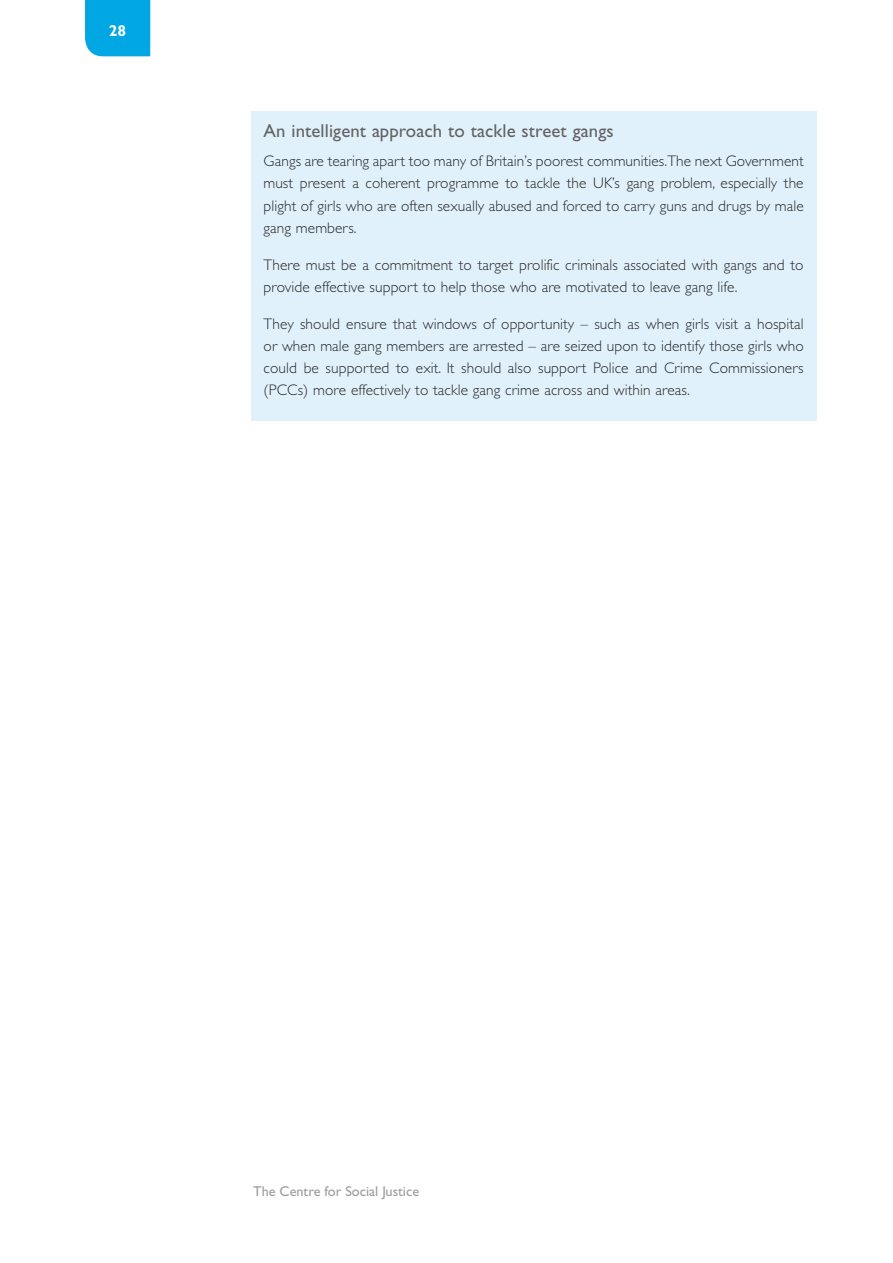
<style>
.page{position:relative;width:893px;height:1263px;background:#fff}
.page>*{position:absolute;margin:0;border:0;box-sizing:border-box;transform-origin:0 0}
.t1{font:18.75px "Gill Sans Std";letter-spacing:.005em;color:#646363}
.t2{font:700 15.75px "Gill Sans Std";color:#fff}
.t3{font:300 15.3px/22px "Gill Sans Std";letter-spacing:.005em;color:#282827;text-align:justify}
.t4{font:14.25px "Gill Sans Std";color:#9d9d9c}
</style>
<div class="page">
<div style="left:85px;top:0;width:65px;height:56px;background:#00a7e2"></div>
<div style="left:251px;top:111px;width:565px;height:309px;background:#e1f1fc"></div>
<p class="t2" style="left:109px;top:21px;width:19px">28</p>
<p class="t1" style="left:264px;top:120px;width:352px">An intelligent approach to tackle street gangs</p>
<p class="t3" style="left:264px;top:150px;width:542px">Gangs are tearing apart too many of Britain’s poorest communities.The next Government must present a coherent programme to tackle the UK’s gang problem, especially the plight of girls who are often sexually abused and forced to carry guns and drugs by male gang members.</p>
<p class="t3" style="left:264px;top:254px;width:541px">There must be a commitment to target prolific criminals associated with gangs and to provide effective support to help those who are motivated to leave gang life.</p>
<p class="t3" style="left:264px;top:313px;width:542px">They should ensure that windows of opportunity – such as when girls visit a hospital or when male gang members are arrested – are seized upon to identify those girls who could be supported to exit. It should also support Police and Crime Commissioners (PCCs) more effectively to tackle gang crime across and within areas.</p>
<p class="t4" style="left:253px;top:1183px;width:168px">The Centre for Social Justice</p>
</div>
